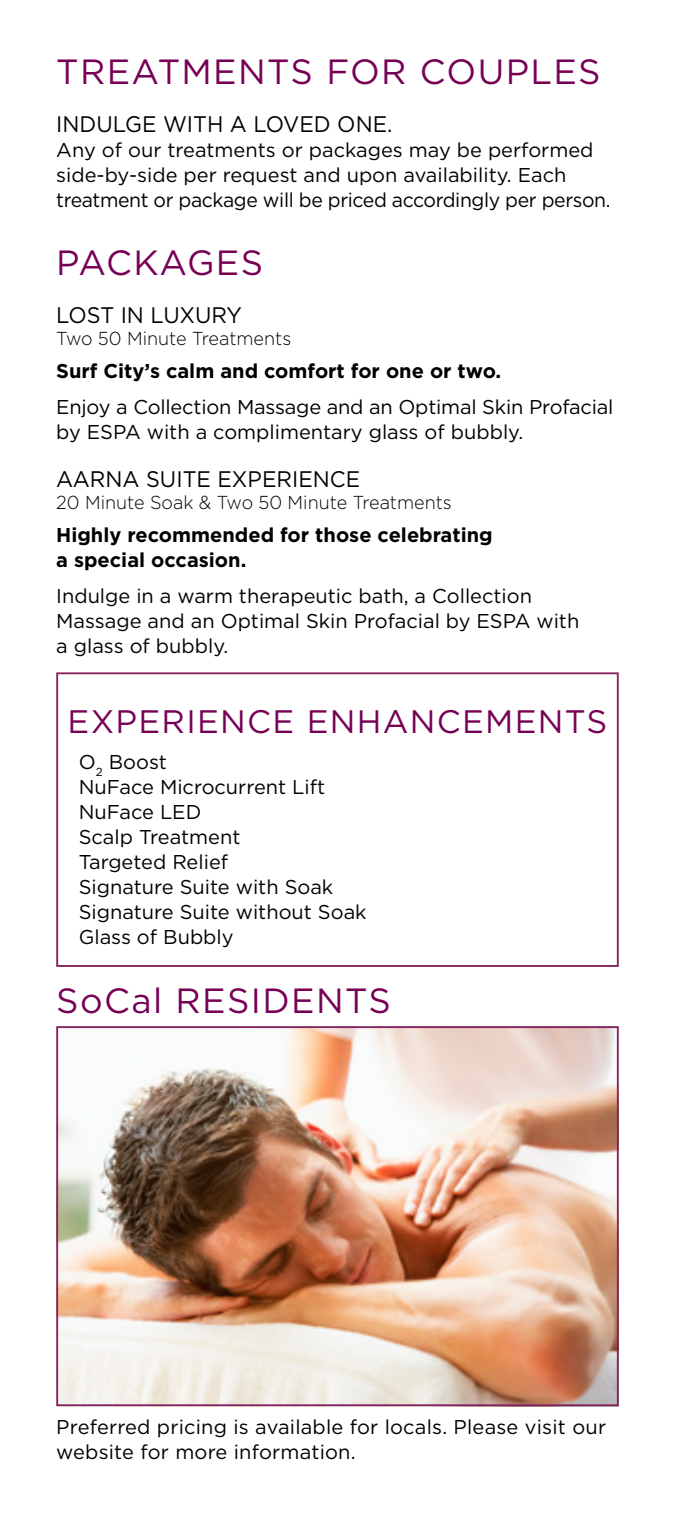
<style>
.page{position:relative;width:675px;height:1530px;background:#fff}
.page>*{position:absolute;margin:0;border:0;box-sizing:border-box;transform-origin:0 0}
.t1{font:35px "Gotham";letter-spacing:.04em;color:#705}
.t2{font:35px "Gotham";letter-spacing:.02em;color:#705}
.t3{font:32.5px "Gotham";letter-spacing:.04em;color:#705}
.Treatment_Title{font:22.5px "Gotham";color:#000;scale:.96 1}
.Body_Text{font:20px/25px "Gotham";color:#000}
.Body_Text-2{font:700 20px/25px "Gotham";color:#000}
.Treatment_Time{font:300 18.75px "Gotham";color:#000;scale:.96 1}
</style>
<div class="page">
<div style="left:56px;top:672px;width:563px;height:295px;background:#fff;border:2px solid #84235e"></div>
<img style="left:59px;top:1029px;width:557px;height:374px">
<div style="left:56px;top:1026px;width:563px;height:380px;border:2px solid #84235e"></div>
<p class="t1" style="left:56px;top:49px;width:546px">TREATMENTS FOR COUPLES</p>
<p class="Treatment_Title" style="left:56px;top:109px;width:352px">INDULGE WITH A LOVED ONE.</p>
<p class="Body_Text" style="left:56px;top:137px;width:556px">Any of our treatments or packages may be performed side-by-side per request and upon availability. Each treatment or package will be priced accordingly per person.</p>
<p class="t2" style="left:56px;top:241px;width:208px">PACKAGES</p>
<p class="Treatment_Title" style="left:56px;top:301px;width:195px">LOST IN LUXURY</p>
<p class="Treatment_Time" style="left:56px;top:327px;width:246px">Two 50 Minute Treatments</p>
<p class="Body_Text-2" style="left:56px;top:358px;width:447px">Surf City’s calm and comfort for one or two.</p>
<p class="Body_Text" style="left:56px;top:394px;width:559px">Enjoy a Collection Massage and an Optimal Skin Profacial by ESPA with a complimentary glass of bubbly.</p>
<p class="Treatment_Title" style="left:56px;top:464px;width:318px">AARNA SUITE EXPERIENCE</p>
<p class="Treatment_Time" style="left:56px;top:491px;width:414px">20 Minute Soak &amp; Two 50 Minute Treatments</p>
<p class="Body_Text-2" style="left:56px;top:522px;width:438px">Highly recommended for those celebrating a special occasion.</p>
<p class="Body_Text" style="left:56px;top:583px;width:525px">Indulge in a warm therapeutic bath, a Collection<br>Massage and an Optimal Skin Profacial by ESPA with a glass of bubbly.</p>
<p class="t3" style="left:68px;top:701px;width:541px">EXPERIENCE ENHANCEMENTS</p>
<p class="Body_Text" style="left:79px;top:749px;width:289px">O<sub>2</sub> Boost<br>NuFace Microcurrent Lift<br>NuFace LED<br>Scalp Treatment<br>Targeted Relief<br>Signature Suite with Soak<br>Signature Suite without Soak<br>Glass of Bubbly</p>
<p class="t1" style="left:56px;top:978px;width:336px">SoCal RESIDENTS</p>
<p class="Body_Text" style="left:56px;top:1414px;width:551px">Preferred pricing is available for locals. Please visit our website for more information.</p>
</div>
